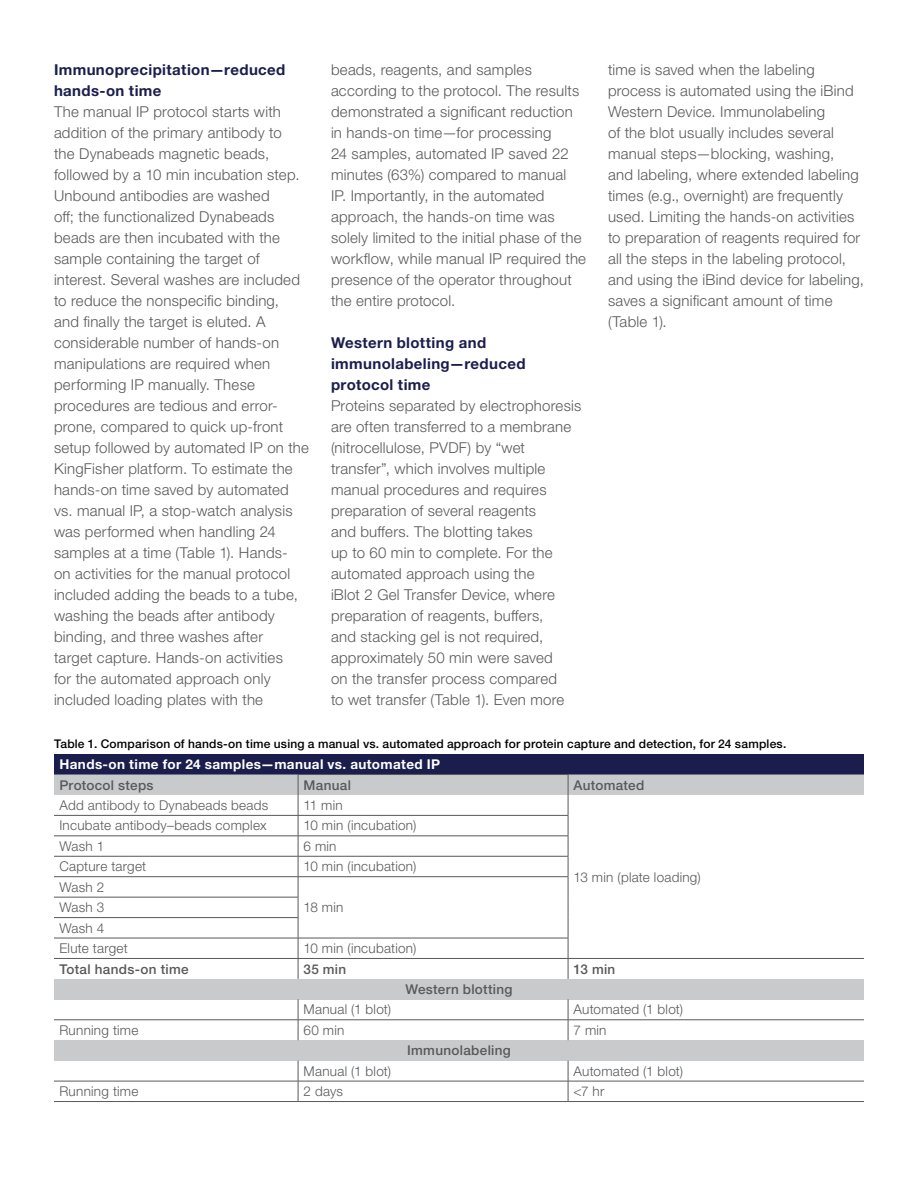
<style>
.page{position:relative;width:918px;height:1188px;background:#fff}
.page>*{position:absolute;margin:0;border:0;box-sizing:border-box;transform-origin:0 0}
.t1{font:300 15px/21px "Helvetica Neue LTW1 G";letter-spacing:.015em;color:#58595b}
.t2{font:700 15px/21px "Helvetica Neue LTW1 G";letter-spacing:.025em;color:#1b1e4d}
.t3{font:300 13.5px/20.4px "Helvetica Neue LTW1 G";letter-spacing:.02em;color:#58595b}
.t4{font:500 13.5px "Helvetica Neue LTW1 G";letter-spacing:.025em;color:#58595b}
.t5{font:700 13.5px "Helvetica Neue LTW1 G";letter-spacing:.03em;color:#fff}
.t6{font:500 12px "Helvetica Neue LTW1 G";letter-spacing:.02em;color:#000}
</style>
<div class="page">
<div style="left:54px;top:754px;width:810px;height:21px;background:#1b1e4d"></div>
<div style="left:54px;top:979px;width:810px;height:20px;background:#c9cacc"></div>
<div style="left:54px;top:1040px;width:810px;height:21px;background:#c9cacc"></div>
<hr style="left:54px;top:1020px;width:244px;height:1px;background:#58595b">
<hr style="left:298px;top:1020px;width:270px;height:1px;background:#58595b">
<hr style="left:568px;top:1020px;width:296px;height:1px;background:#58595b">
<hr style="left:54px;top:1081px;width:244px;height:1px;background:#58595b">
<hr style="left:298px;top:1081px;width:270px;height:1px;background:#58595b">
<hr style="left:568px;top:1081px;width:296px;height:1px;background:#58595b">
<hr style="left:54px;top:1101px;width:244px;height:1px;background:#58595b">
<hr style="left:298px;top:1101px;width:270px;height:1px;background:#58595b">
<hr style="left:568px;top:1101px;width:296px;height:1px;background:#58595b">
<hr style="left:298px;top:774px;width:270px;height:1px;background:#58595b">
<svg style="left:54px;top:775px;width:810px;height:204px"></svg>
<svg style="left:298px;top:999px;width:1px;height:41px"></svg>
<svg style="left:568px;top:999px;width:1px;height:41px"></svg>
<svg style="left:298px;top:1061px;width:1px;height:40px"></svg>
<svg style="left:568px;top:1061px;width:1px;height:40px"></svg>
<p class="t2" style="left:54px;top:59px;width:233px">Immunoprecipitation—reduced hands-on time</p>
<p class="t1" style="left:54px;top:101px;width:257px">The manual IP protocol starts with addition of the primary antibody to<br>the Dynabeads magnetic beads, followed by a 10 min incubation step.<br>Unbound antibodies are washed<br>off; the functionalized Dynabeads beads are then incubated with the sample containing the target of interest. Several washes are included to reduce the nonspecific binding,<br>and finally the target is eluted. A considerable number of hands-on manipulations are required when performing IP manually. These procedures are tedious and error&shy;prone, compared to quick up-front setup followed by automated IP on the KingFisher platform. To estimate the hands-on time saved by automated vs. manual IP, a stop-watch analysis was performed when handling 24 samples at a time (Table 1). Hands-<br>on activities for the manual protocol included adding the beads to a tube, washing the beads after antibody binding, and three washes after<br>target capture. Hands-on activities<br>for the automated approach only included loading plates with the</p>
<p class="t1" style="left:331px;top:59px;width:257px">beads, reagents, and samples according to the protocol. The results demonstrated a significant reduction in hands-on time—for processing<br>24 samples, automated IP saved 22 minutes (63%) compared to manual<br>IP. Importantly, in the automated approach, the hands-on time was solely limited to the initial phase of the workflow, while manual IP required the presence of the operator throughout the entire protocol.</p>
<p class="t2" style="left:331px;top:332px;width:196px">Western blotting and immunolabeling—reduced protocol time</p>
<p class="t1" style="left:331px;top:395px;width:252px">Proteins separated by electrophoresis are often transferred to a membrane (nitrocellulose, PVDF) by “wet transfer”, which involves multiple manual procedures and requires preparation of several reagents<br>and buffers. The blotting takes<br>up to 60 min to complete. For the automated approach using the<br>iBlot 2 Gel Transfer Device, where preparation of reagents, buffers,<br>and stacking gel is not required, approximately 50 min were saved<br>on the transfer process compared<br>to wet transfer (Table 1). Even more</p>
<p class="t1" style="left:608px;top:59px;width:257px">time is saved when the labeling process is automated using the iBind Western Device. Immunolabeling<br>of the blot usually includes several manual steps—blocking, washing,<br>and labeling, where extended labeling times (e.g., overnight) are frequently used. Limiting the hands-on activities to preparation of reagents required for all the steps in the labeling protocol, and using the iBind device for labeling, saves a significant amount of time (Table 1).</p>
<p class="t6" style="left:54px;top:737px;width:734px">Table 1. Comparison of hands-on time using a manual vs. automated approach for protein capture and detection, for 24 samples.</p>
<p class="t5" style="left:59px;top:756px;width:382px">Hands-on time for 24 samples—manual vs. automated IP</p>
<p class="t4" style="left:59px;top:777px;width:96px">Protocol steps</p>
<p class="t4" style="left:303px;top:777px;width:49px">Manual</p>
<p class="t4" style="left:573px;top:777px;width:72px">Automated</p>
<p class="t3" style="left:59px;top:795px;width:210px">Add antibody to Dynabeads beads</p>
<p class="t3" style="left:303px;top:795px;width:41px">11 min</p>
<p class="t3" style="left:59px;top:815px;width:209px">Incubate antibody–beads complex</p>
<p class="t3" style="left:303px;top:815px;width:114px">10 min (incubation)</p>
<p class="t3" style="left:59px;top:836px;width:46px">Wash 1</p>
<p class="t3" style="left:303px;top:836px;width:35px">6 min</p>
<p class="t3" style="left:59px;top:856px;width:88px">Capture target</p>
<p class="t3" style="left:303px;top:856px;width:114px">10 min (incubation)</p>
<p class="t3" style="left:59px;top:877px;width:46px">Wash 2<br>Wash 3</p>
<p class="t3" style="left:303px;top:897px;width:41px">18 min</p>
<p class="t3" style="left:59px;top:918px;width:70px">Wash 4<br>Elute target</p>
<p class="t3" style="left:303px;top:938px;width:114px">10 min (incubation)</p>
<p class="t3" style="left:573px;top:866px;width:129px">13 min (plate loading)</p>
<p class="t4" style="left:59px;top:961px;width:131px">Total hands-on time</p>
<p class="t4" style="left:303px;top:961px;width:44px">35 min</p>
<p class="t4" style="left:573px;top:961px;width:43px">13 min</p>
<p class="t4" style="left:405px;top:981px;width:109px">Western blotting</p>
<p class="t3" style="left:303px;top:999px;width:89px">Manual (1 blot)</p>
<p class="t3" style="left:573px;top:999px;width:111px">Automated (1 blot)</p>
<p class="t3" style="left:59px;top:1020px;width:81px">Running time</p>
<p class="t3" style="left:303px;top:1020px;width:42px">60 min</p>
<p class="t3" style="left:573px;top:1020px;width:35px">7 min</p>
<p class="t4" style="left:407px;top:1042px;width:105px">Immunolabeling</p>
<p class="t3" style="left:303px;top:1061px;width:89px">Manual (1 blot)</p>
<p class="t3" style="left:573px;top:1061px;width:111px">Automated (1 blot)</p>
<p class="t3" style="left:59px;top:1081px;width:81px">Running time</p>
<p class="t3" style="left:303px;top:1081px;width:41px">2 days</p>
<p class="t3" style="left:573px;top:1081px;width:32px">&lt;7 hr</p>
</div>
